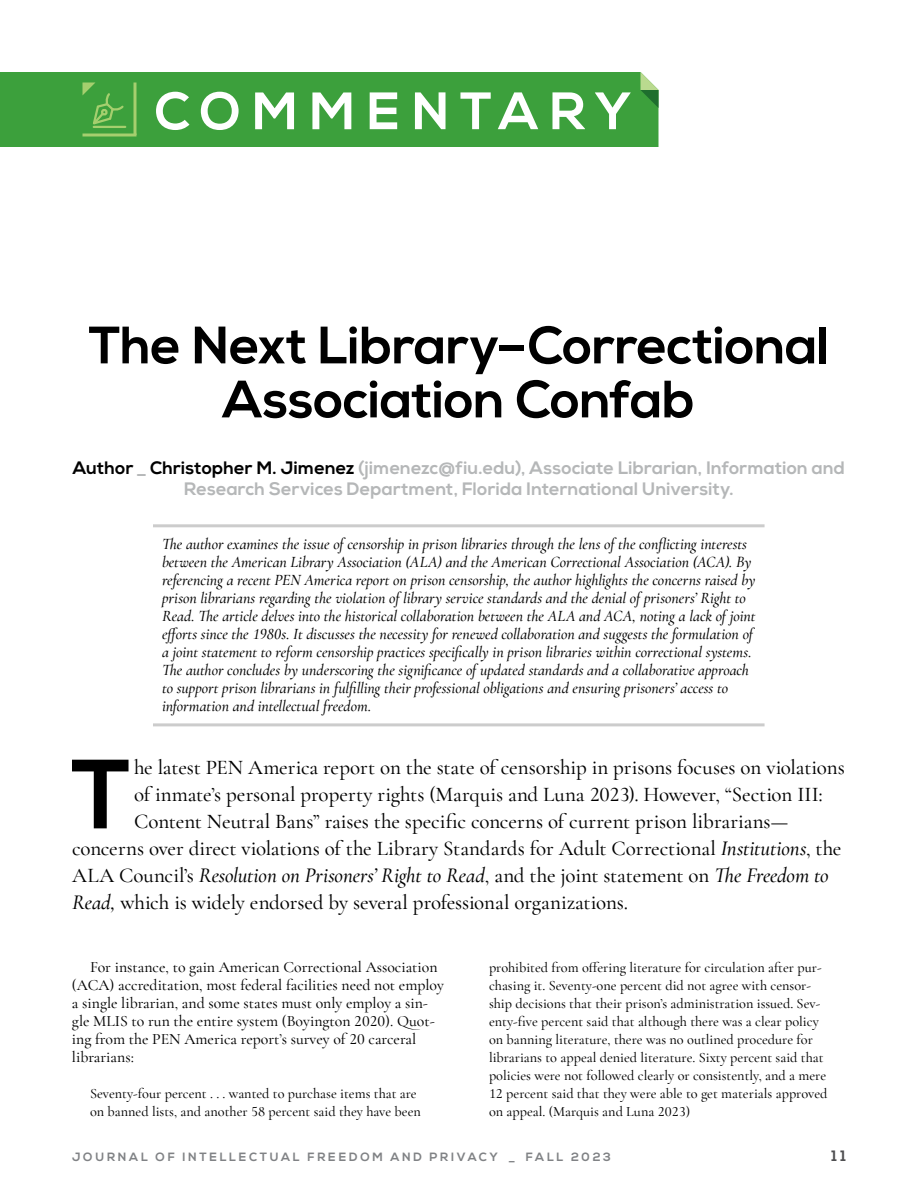
<style>
.page{position:relative;width:918px;height:1188px;background:#fff}
.page>*{position:absolute;margin:0;border:0;box-sizing:border-box;transform-origin:0 0}
.t1{font:700 98.1px "Nexa";color:#000}
.t2{font:700 52.5px/54px "Nexa";letter-spacing:-.005em;color:#000;text-align:center}
.t3{font:700 52.5px "Nexa";letter-spacing:.22em;color:#fff}
.t4{font:500 21px "Cormorant Garamond";letter-spacing:-.005em;color:#000}
.t5{font:italic 500 21px "Cormorant Garamond";letter-spacing:-.005em;color:#000}
.t6{font:700 18px/21px "Nexa";letter-spacing:.01em;color:#b5b7b8;text-align:center}
.t7{font:italic 500 15.75px/18px "Cormorant Garamond";color:#000}
.t8{font:500 15.75px/18px "Cormorant Garamond";color:#000}
.t9{font:700 15px "Nexa";color:#4f4f51}
.t10{font:500 14.25px/18px "Cormorant Garamond";color:#000}
.t11{font:700 12px "Nexa";letter-spacing:.23em;color:#808285}
.s1{color:#000}
.s2{font-style:italic}
.s3{font-style:normal}
</style>
<div class="page">
<div style="left:0;top:72px;width:658px;height:75px;background:#3ca03c"></div>
<svg style="left:640px;top:72px;width:18px;height:36px"></svg>
<hr style="left:134px;top:82px;width:2px;height:53px;background:#a5cf6e">
<hr style="left:82px;top:134px;width:54px;height:2px;background:#a5cf6e">
<hr style="left:94px;top:126px;width:31px;height:2px;background:#a5cf6e">
<svg style="left:82px;top:82px;width:44px;height:44px;background:#4da744"></svg>
<hr style="left:153px;top:723px;width:612px;height:3px;background:#ccc">
<hr style="left:153px;top:524px;width:612px;height:3px;background:#ccc">
<h2 class="t3" style="left:154px;top:81px;width:478px">COMMENTARY</h2>
<h2 class="t2" style="left:89px;top:320px;width:742px">The Next Library–Correctional<br>Association Confab</h2>
<p class="t6" style="left:73px;top:458px;width:774px"><span class="s1">Author</span> _ <span class="s1">Christopher M. Jimenez</span> (jimenezc@fiu.edu), Associate Librarian, Information and<br>Research Services Department, Florida International University.</p>
<p class="t7" style="left:162px;top:535px;width:595px">The author examines the issue of censorship in prison libraries through the lens of the conflicting interests between the American Library Association (ALA) and the American Correctional Association (ACA). By referencing a recent PEN America report on prison censorship, the author highlights the concerns raised by prison librarians regarding the violation of library service standards and the denial of prisoners’ Right to Read. The article delves into the historical collaboration between the ALA and ACA, noting a lack of joint efforts since the 1980s. It discusses the necessity for renewed collaboration and suggests the formulation of a joint statement to reform censorship practices specifically in prison libraries within correctional systems.<br>The author concludes by underscoring the significance of updated standards and a collaborative approach to support prison librarians in fulfilling their professional obligations and ensuring prisoners’ access to information and intellectual freedom.</p>
<h1 class="t1" style="left:71px;top:738px;width:62px">T</h1>
<h3 class="t4" style="left:134px;top:755px;width:712px">he latest PEN America report on the state of censorship in prisons focuses on violations</h3>
<h3 class="t4" style="left:134px;top:782px;width:690px">of inmate’s personal property rights (Marquis and Luna 2023). However, “Section III:</h3>
<h3 class="t4" style="left:134px;top:809px;width:656px">Content Neutral Bans” raises the specific concerns of current prison librarians—</h3>
<h3 class="t4" style="left:72px;top:836px;width:771px">concerns over direct violations of the Library Standards for Adult Correctional <span class="s2">Institutions</span>, the</h3>
<h3 class="t5" style="left:72px;top:863px;width:758px"><span class="s3">ALA Council’s</span> Resolution on Prisoners’ Right to Read<span class="s3">, and the joint statement on</span> The Freedom to</h3>
<h3 class="t4" style="left:72px;top:890px;width:558px"><span class="s2">Read,</span> which is widely endorsed by several professional organizations.</h3>
<p class="t8" style="left:72px;top:958px;width:374px;text-indent:18px">For instance, to gain American Correctional Association (ACA) accreditation, most federal facilities need not employ a single librarian, and some states must only employ a sin&shy;gle MLIS to run the entire system (Boyington 2020). Quot&shy;ing from the PEN America report’s survey of 20 carceral librarians:</p>
<p class="t10" style="left:90px;top:1084px;width:332px">Seventy-four percent . . . wanted to purchase items that are on banned lists, and another 58 percent said they have been</p>
<p class="t10" style="left:489px;top:958px;width:340px">prohibited from offering literature for circulation after pur&shy;chasing it. Seventy-one percent did not agree with censor&shy;ship decisions that their prison’s administration issued. Sev&shy;enty-five percent said that although there was a clear policy on banning literature, there was no outlined procedure for librarians to appeal denied literature. Sixty percent said that policies were not followed clearly or consistently, and a mere 12 percent said that they were able to get materials approved on appeal. (Marquis and Luna 2023)</p>
<p class="t11" style="left:72px;top:1150px;width:541px">JOURNAL OF INTELLECTUAL FREEDOM AND PRIVACY _ FALL 2023</p>
<p class="t9" style="left:831px;top:1147px;width:16px">11</p>
</div>
